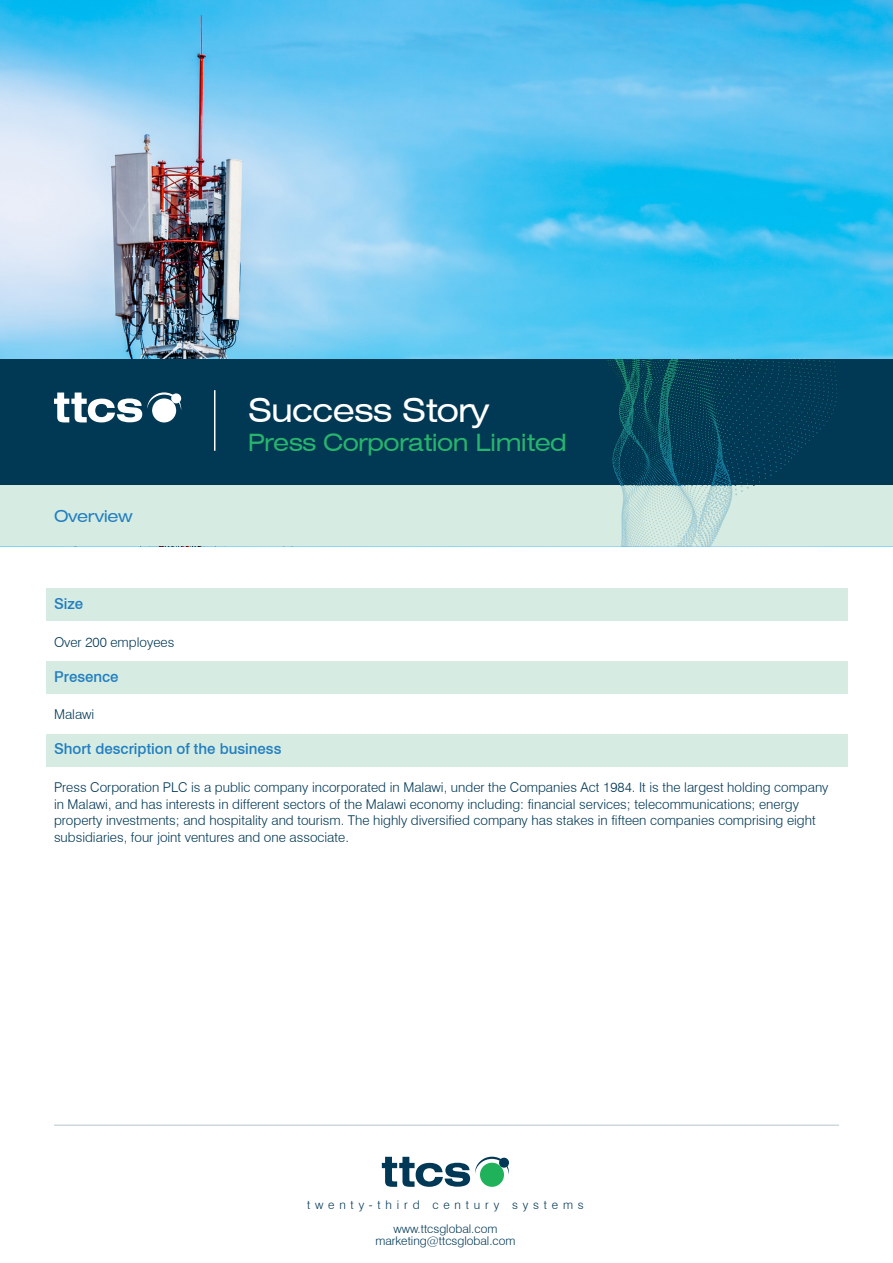
<style>
.page{position:relative;width:893px;height:1263px;background:#fff}
.page>*{position:absolute;margin:0;border:0;box-sizing:border-box;transform-origin:0 0}
.t1{font:expanded 33px "Swiss 721 BT";letter-spacing:-.025em;color:#fff}
.Subtitle{font:expanded 24px "Swiss 721 BT";letter-spacing:-.025em;color:#27b46c}
.Overview{font:expanded 16.5px "Swiss 721 BT";letter-spacing:-.025em;color:#227ec0}
.Overview_highlight{font:500 15px "Swiss 721 BT";color:#227ec0}
.Text{font:300 13.5px/16.5px "Swiss 721 BT";color:#013854}
.t2{font:300 12px/24px "Swiss 721 BT";letter-spacing:.4em;color:#013854;text-align:center}
.t3{font:300 12px "Swiss 721 BT";color:#013854}
</style>
<div class="page">
<hr style="left:54px;top:1125px;width:785px;height:1px;background:#013854">
<svg style="left:382px;top:1157px;width:127px;height:30px"></svg>
<img style="left:0;top:0;width:893px;height:359px">
<div style="left:0;top:359px;width:893px;height:127px;background:#013854"></div>
<div style="left:0;top:486px;width:893px;height:60px;background:#d6ece2"></div>
<img style="left:376px;top:359px;width:517px;height:187px">
<div style="left:45px;top:589px;width:802px;height:32px;background:#d6ece2"></div>
<div style="left:45px;top:662px;width:802px;height:32px;background:#d6ece2"></div>
<div style="left:45px;top:734px;width:802px;height:32px;background:#d6ece2"></div>
<svg style="left:54px;top:392px;width:127px;height:30px"></svg>
<hr style="left:214px;top:390px;width:1px;height:61px;background:#fff">
<p class="Overview" style="left:54px;top:506px;width:80px">Overview</p>
<p class="t1" style="left:248px;top:391px;width:243px">Success Story</p>
<p class="Subtitle" style="left:248px;top:428px;width:321px">Press Corporation Limited</p>
<p class="Overview_highlight" style="left:54px;top:594px;width:31px">Size</p>
<p class="Text" style="left:54px;top:633px;width:122px">Over 200 employees</p>
<p class="Overview_highlight" style="left:54px;top:667px;width:66px">Presence</p>
<p class="Text" style="left:54px;top:706px;width:42px">Malawi</p>
<p class="Overview_highlight" style="left:54px;top:740px;width:229px">Short description of the business</p>
<p class="Text" style="left:54px;top:779px;width:776px">Press Corporation PLC is a public company incorporated in Malawi, under the Companies Act 1984. It is the largest holding company in Malawi, and has interests in different sectors of the Malawi economy including: financial services; telecommunications; energy property investments; and hospitality and tourism. The highly diversified company has stakes in fifteen companies comprising eight subsidiaries, four joint ventures and one associate.</p>
<p class="t2" style="left:307px;top:1192px;width:278px">twenty-third century systems www.ttcsglobal.com</p>
<p class="t3" style="left:375px;top:1233px;width:142px">marketing@ttcsglobal.com</p>
</div>
